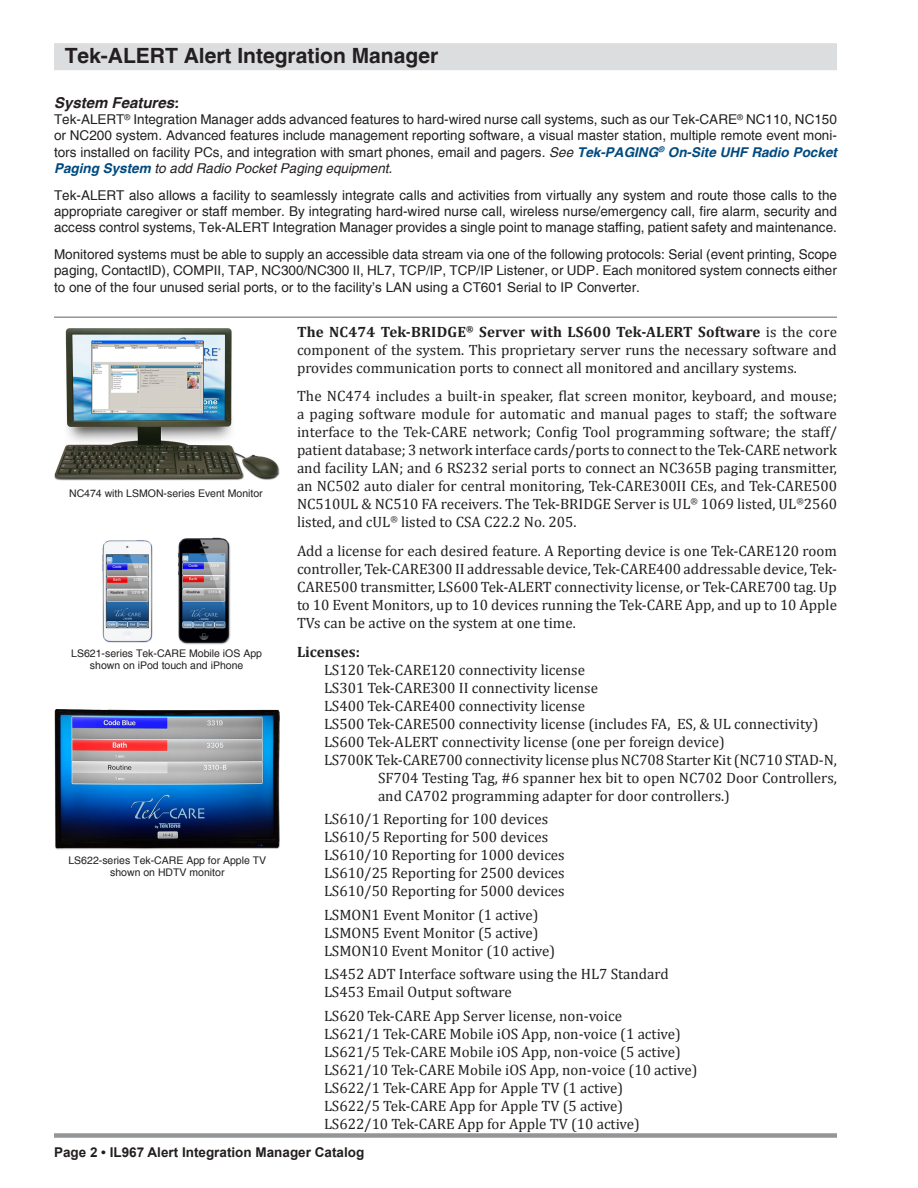
<style>
.page{position:relative;width:918px;height:1188px;background:#fff}
.page>*{position:absolute;margin:0;border:0;box-sizing:border-box;transform-origin:0 0}
.Headline_1{font:700 21px "Helvetica";color:#231f20}
.Licenses{font:15px/18px "Cambria";color:#231f20;text-align:justify}
.Body{font:15px/18px "Cambria";color:#231f20;text-align:justify}
.Body_1st{font:15px/18px "Cambria";color:#231f20;text-align:justify}
.Features{font:italic 700 15px "Helvetica";color:#231f20}
.Tab{font:700 15px "Cambria";color:#231f20}
.Features_text{font:13.5px/16.2px "Helvetica";color:#231f20;text-align:justify}
.t1{font:700 13.5px "Arial";color:#231f20}
.t2{font:10.5px/12px "Helvetica";color:#231f20;text-align:center}
.s1{font-style:italic}
.s2{font-weight:700;font-style:italic;color:#004a7f}
.s3{font-weight:700}
</style>
<div class="page">
<div style="left:54px;top:1133px;width:783px;height:5px;background:#939598"></div>
<hr style="left:54px;top:316px;width:783px;height:2px;background:#939598">
<div style="left:54px;top:43px;width:783px;height:27px;background:#dcdddf"></div>
<img style="left:54px;top:328px;width:225px;height:153px">
<img style="left:54px;top:710px;width:225px;height:140px">
<img style="left:178px;top:537px;width:53px;height:108px">
<img style="left:103px;top:540px;width:50px;height:103px">
<p class="Headline_1" style="left:65px;top:43px;width:375px">Tek-ALERT Alert Integration Manager</p>
<p class="Features" style="left:54px;top:94px;width:127px">System Features:</p>
<p class="Features_text" style="left:54px;top:112px;width:785px">Tek-ALERT<sup>®</sup> Integration Manager adds advanced features to hard-wired nurse call systems, such as our Tek-CARE<sup>®</sup> NC110, NC150 or NC200 system. Advanced features include management reporting software, a visual master station, multiple remote event moni&shy;tors installed on facility PCs, and integration with smart phones, email and pagers. <span class="s1">See</span> <span class="s2">Tek-PAGING</span><sup>®</sup> <span class="s2">On-Site UHF Radio Pocket Paging System</span> <span class="s1">to add Radio Pocket Paging equipment.</span></p>
<p class="Features_text" style="left:54px;top:187px;width:785px">Tek-ALERT also allows a facility to seamlessly integrate calls and activities from virtually any system and route those calls to the appropriate caregiver or staff member. By integrating hard-wired nurse call, wireless nurse/emergency call, fire alarm, security and access control systems, Tek-ALERT Integration Manager provides a single point to manage staffing, patient safety and maintenance.</p>
<p class="Features_text" style="left:54px;top:247px;width:784px">Monitored systems must be able to supply an accessible data stream via one of the following protocols: Serial (event printing, Scope paging, ContactID), COMPII, TAP, NC300/NC300 II, HL7, TCP/IP, TCP/IP Listener, or UDP. Each monitored system connects either to one of the four unused serial ports, or to the facility’s LAN using a CT601 Serial to IP Converter.</p>
<p class="Body_1st" style="left:297px;top:322px;width:541px"><span class="s3">The NC474 Tek-BRIDGE</span><sup>®</sup> <span class="s3">Server with LS600 Tek-ALERT Software</span> is the core component of the system. This proprietary server runs the necessary software and provides communication ports to connect all monitored and ancillary systems.</p>
<p class="Body" style="left:297px;top:387px;width:542px">The NC474 includes a built-in speaker, flat screen monitor, keyboard, and mouse; a paging software module for automatic and manual pages to staff; the software interface to the Tek-CARE network; Config Tool programming software; the staff/ patient database; 3 network interface cards/ports to connect to the Tek-CARE network and facility LAN; and 6 RS232 serial ports to connect an NC365B paging transmitter, an NC502 auto dialer for central monitoring, Tek-CARE300II CEs, and Tek-CARE500<br>NC510UL &amp; NC510 FA receivers. The Tek-BRIDGE Server is UL<sup>®</sup> 1069 listed, UL<sup>®</sup>2560 listed, and cUL<sup>®</sup> listed to CSA C22.2 No. 205.</p>
<p class="Body" style="left:297px;top:542px;width:542px">Add a license for each desired feature. A Reporting device is one Tek-CARE120 room controller, Tek-CARE300 II addressable device, Tek-CARE400 addressable device, Tek-CARE500 transmitter, LS600 Tek-ALERT connectivity license, or Tek-CARE700 tag. Up to 10 Event Monitors, up to 10 devices running the Tek-CARE App, and up to 10 Apple TVs can be active on the system at one time.</p>
<p class="Tab" style="left:297px;top:641px;width:64px">Licenses:</p>
<p class="Licenses" style="left:324px;top:661px;width:263px">LS120 Tek-CARE120 connectivity license</p>
<p class="Licenses" style="left:324px;top:679px;width:276px">LS301 Tek-CARE300 II connectivity license</p>
<p class="Licenses" style="left:324px;top:697px;width:263px">LS400 Tek-CARE400 connectivity license</p>
<p class="Licenses" style="left:324px;top:715px;width:496px">LS500 Tek-CARE500 connectivity license (includes FA, ES, &amp; UL connectivity)</p>
<p class="Licenses" style="left:324px;top:733px;width:402px">LS600 Tek-ALERT connectivity license (one per foreign device)</p>
<p class="Licenses" style="left:378px;top:751px;width:461px;text-indent:-54px">LS700K Tek-CARE700 connectivity license plus NC708 Starter Kit (NC710 STAD-N, SF704 Testing Tag, #6 spanner hex bit to open NC702 Door Controllers, and CA702 programming adapter for door controllers.)</p>
<p class="Licenses" style="left:324px;top:810px;width:226px">LS610/1 Reporting for 100 devices</p>
<p class="Licenses" style="left:324px;top:828px;width:226px">LS610/5 Reporting for 500 devices</p>
<p class="Licenses" style="left:324px;top:846px;width:242px">LS610/10 Reporting for 1000 devices</p>
<p class="Licenses" style="left:324px;top:864px;width:242px">LS610/25 Reporting for 2500 devices</p>
<p class="Licenses" style="left:324px;top:882px;width:242px">LS610/50 Reporting for 5000 devices</p>
<p class="Licenses" style="left:324px;top:906px;width:216px">LSMON1 Event Monitor (1 active)</p>
<p class="Licenses" style="left:324px;top:924px;width:216px">LSMON5 Event Monitor (5 active)</p>
<p class="Licenses" style="left:324px;top:942px;width:233px">LSMON10 Event Monitor (10 active)</p>
<p class="Licenses" style="left:324px;top:965px;width:346px">LS452 ADT Interface software using the HL7 Standard</p>
<p class="Licenses" style="left:324px;top:983px;width:189px">LS453 Email Output software</p>
<p class="Licenses" style="left:324px;top:1006px;width:300px">LS620 Tek-CARE App Server license, non-voice</p>
<p class="Licenses" style="left:324px;top:1024px;width:358px">LS621/1 Tek-CARE Mobile iOS App, non-voice (1 active)</p>
<p class="Licenses" style="left:324px;top:1042px;width:358px">LS621/5 Tek-CARE Mobile iOS App, non-voice (5 active)</p>
<p class="Licenses" style="left:324px;top:1060px;width:375px">LS621/10 Tek-CARE Mobile iOS App, non-voice (10 active)</p>
<p class="Licenses" style="left:324px;top:1078px;width:301px">LS622/1 Tek-CARE App for Apple TV (1 active)</p>
<p class="Licenses" style="left:324px;top:1096px;width:301px">LS622/5 Tek-CARE App for Apple TV (5 active)</p>
<p class="Licenses" style="left:324px;top:1114px;width:317px">LS622/10 Tek-CARE App for Apple TV (10 active)</p>
<p class="t2" style="left:69px;top:488px;width:195px">NC474 with LSMON-series Event Monitor</p>
<p class="t2" style="left:71px;top:648px;width:192px">LS621-series Tek-CARE Mobile iOS App shown on iPod touch and iPhone</p>
<p class="t2" style="left:68px;top:855px;width:199px">LS622-series Tek-CARE App for Apple TV shown on HDTV monitor</p>
<p class="t1" style="left:54px;top:1144px;width:312px">Page 2 • IL967 Alert Integration Manager Catalog</p>
</div>
